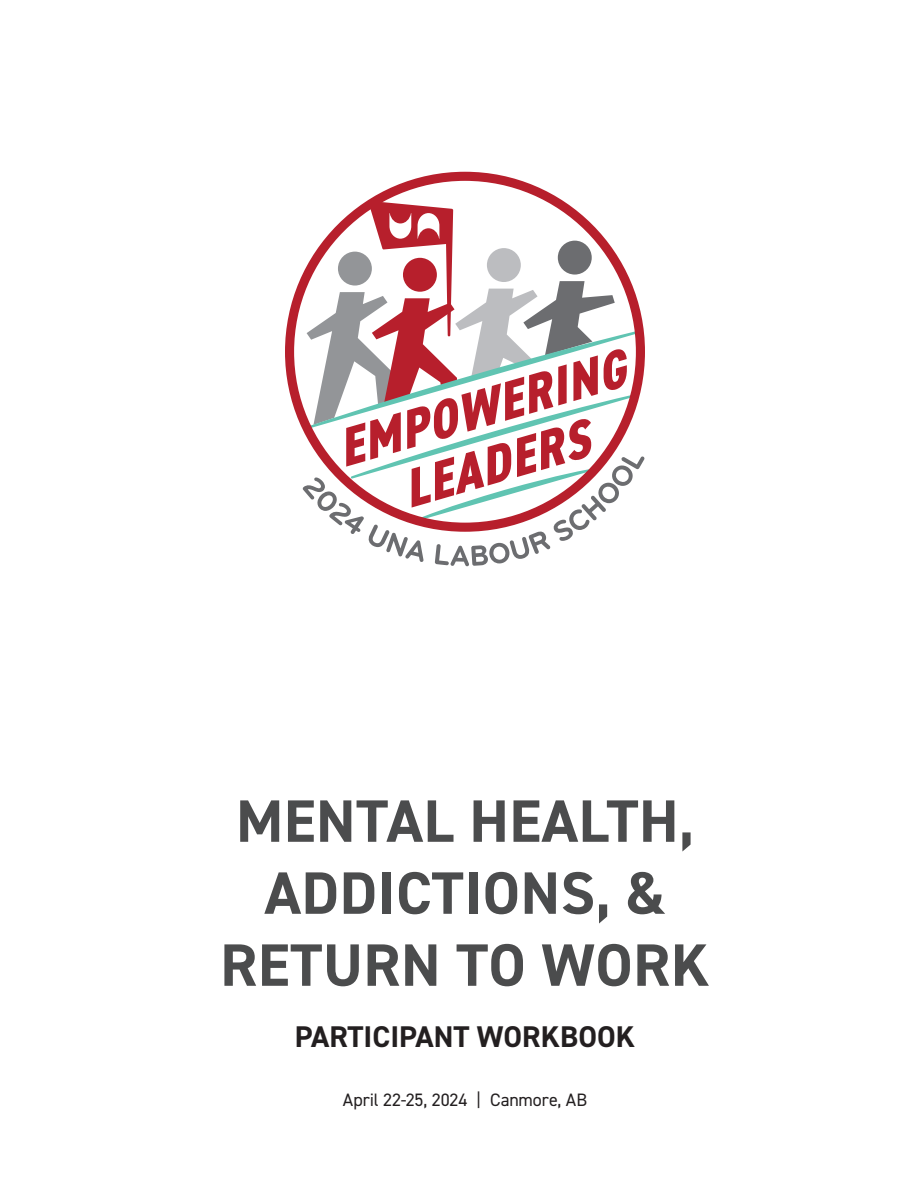
<style>
.page{position:relative;width:918px;height:1188px;background:#fff}
.page>*{position:absolute;margin:0;border:0;box-sizing:border-box;transform-origin:0 0}
.t1{font:700 60px/72px "DIN2014";letter-spacing:.01em;color:#4b4c4d;text-align:center}
.t2{font:700 30px "DIN2014";color:#231f20}
.t3{font:18px "DIN2014";letter-spacing:-.005em;color:#231f20}
</style>
<div class="page">
<svg style="left:350px;top:532px;width:223px;height:34px"></svg>
<svg style="left:285px;top:172px;width:360px;height:360px"></svg>
<p class="t1" style="left:220px;top:784px;width:491px">MENTAL HEALTH,<br>ADDICTIONS, &amp;<br>RETURN TO WORK</p>
<p class="t2" style="left:295px;top:1017px;width:342px">PARTICIPANT WORKBOOK</p>
<p class="t3" style="left:343px;top:1089px;width:246px">April 22-25, 2024 | Canmore, AB</p>
</div>
